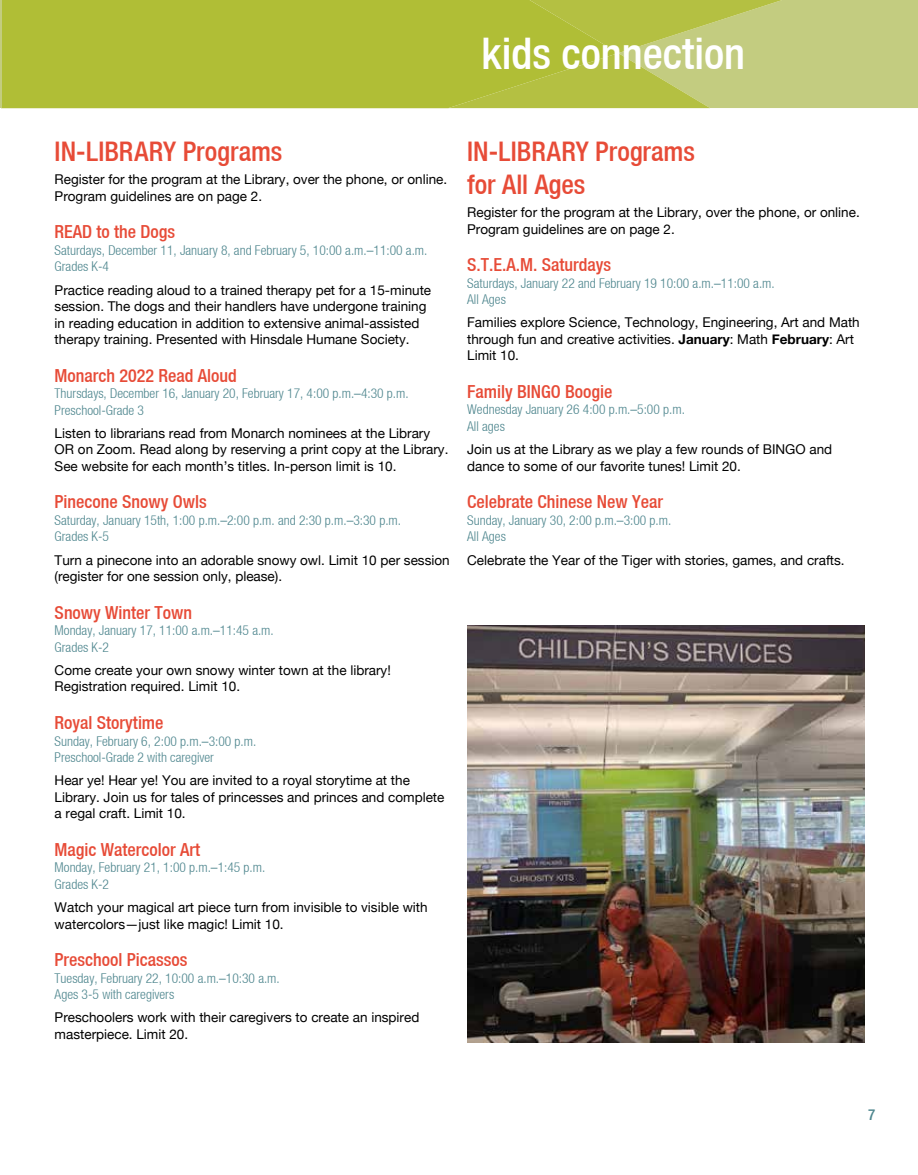
<style>
.page{position:relative;width:918px;height:1175px;background:#fff}
.page>*{position:absolute;margin:0;border:0;box-sizing:border-box;transform-origin:0 0}
.t1{font:500 condensed 43.5px "Helvetica Neue LT";color:#fff}
.t2{font:500 condensed 27px/33px "Helvetica Neue LT";color:#e74b37}
.t3{font:500 condensed 18px "Helvetica Neue LT";color:#e74b37}
.t4{font:500 condensed 15px "Helvetica Neue LT";color:#4e868e}
.t5{font:13.5px/16.5px "Helvetica Neue";color:#000}
.t6{font:300 condensed 13.5px/16.5px "Helvetica Neue LT";color:#4e868e}
.s1{font-weight:700}
</style>
<div class="page">
<div style="left:782px;top:0;width:136px;height:108px;background:#c3cc80"></div>
<svg style="left:0;top:0;width:782px;height:108px"></svg>
<img style="left:468px;top:626px;width:396px;height:416px">
<h1 class="t1" style="left:482px;top:27px;width:265px">kids connection</h1>
<h2 class="t2" style="left:55px;top:135px;width:229px">IN-LIBRARY Programs</h2>
<p class="t5" style="left:55px;top:171px;width:394px">Register for the program at the Library, over the phone, or online.<br>Program guidelines are on page 2.</p>
<h3 class="t3" style="left:55px;top:221px;width:122px">READ to the Dogs</h3>
<p class="t6" style="left:55px;top:242px;width:374px">Saturdays, December 11, January 8, and February 5, 10:00 a.m.–11:00 a.m.<br>Grades K-4</p>
<p class="t5" style="left:55px;top:281px;width:378px">Practice reading aloud to a trained therapy pet for a 15-minute session. The dogs and their handlers have undergone training in reading education in addition to extensive animal-assisted therapy training. Presented with Hinsdale Humane Society.</p>
<h3 class="t3" style="left:55px;top:364px;width:184px">Monarch 2022 Read Aloud</h3>
<p class="t6" style="left:55px;top:385px;width:356px">Thursdays, December 16, January 20, February 17, 4:00 p.m.–4:30 p.m.<br>Preschool-Grade 3</p>
<p class="t5" style="left:55px;top:424px;width:395px">Listen to librarians read from Monarch nominees at the Library<br>OR on Zoom. Read along by reserving a print copy at the Library.<br>See website for each month’s titles. In-person limit is 10.</p>
<h3 class="t3" style="left:55px;top:491px;width:154px">Pinecone Snowy Owls</h3>
<p class="t6" style="left:55px;top:512px;width:348px">Saturday, January 15th, 1:00 p.m.–2:00 p.m. and 2:30 p.m.–3:30 p.m.<br>Grades K-5</p>
<p class="t5" style="left:55px;top:551px;width:397px">Turn a pinecone into an adorable snowy owl. Limit 10 per session (register for one session only, please).</p>
<h3 class="t3" style="left:55px;top:601px;width:139px">Snowy Winter Town</h3>
<p class="t6" style="left:55px;top:622px;width:221px">Monday, January 17, 11:00 a.m.–11:45 a.m.<br>Grades K-2</p>
<p class="t5" style="left:55px;top:661px;width:338px">Come create your own snowy winter town at the library!<br>Registration required. Limit 10.</p>
<h3 class="t3" style="left:55px;top:712px;width:110px">Royal Storytime</h3>
<p class="t6" style="left:55px;top:732px;width:203px">Sunday, February 6, 2:00 p.m.–3:00 p.m.<br>Preschool-Grade 2 with caregiver</p>
<p class="t5" style="left:55px;top:772px;width:391px">Hear ye! Hear ye! You are invited to a royal storytime at the<br>Library. Join us for tales of princesses and princes and complete a regal craft. Limit 10.</p>
<h3 class="t3" style="left:55px;top:838px;width:147px">Magic Watercolor Art</h3>
<p class="t6" style="left:55px;top:859px;width:212px">Monday, February 21, 1:00 p.m.–1:45 p.m.<br>Grades K-2</p>
<p class="t5" style="left:55px;top:898px;width:375px">Watch your magical art piece turn from invisible to visible with watercolors—just like magic! Limit 10.</p>
<h3 class="t3" style="left:55px;top:949px;width:134px">Preschool Picassos</h3>
<p class="t6" style="left:55px;top:969px;width:227px">Tuesday, February 22, 10:00 a.m.–10:30 a.m.<br>Ages 3-5 with caregivers</p>
<p class="t5" style="left:55px;top:1009px;width:366px">Preschoolers work with their caregivers to create an inspired masterpiece. Limit 20.</p>
<h2 class="t2" style="left:467px;top:134px;width:229px">IN-LIBRARY Programs for All Ages</h2>
<p class="t5" style="left:467px;top:204px;width:394px">Register for the program at the Library, over the phone, or online.<br>Program guidelines are on page 2.</p>
<h3 class="t3" style="left:467px;top:254px;width:145px">S.T.E.A.M. Saturdays</h3>
<p class="t6" style="left:467px;top:274px;width:309px">Saturdays, January 22 and February 19 10:00 a.m.–11:00 a.m.<br>All Ages</p>
<p class="t5" style="left:467px;top:314px;width:394px">Families explore Science, Technology, Engineering, Art and Math through fun and creative activities. <span class="s1">January</span>: Math <span class="s1">February</span>: Art<br>Limit 10.</p>
<h3 class="t3" style="left:467px;top:381px;width:147px">Family BINGO Boogie</h3>
<p class="t6" style="left:467px;top:401px;width:219px">Wednesday January 26 4:00 p.m.–5:00 p.m.<br>All ages</p>
<p class="t5" style="left:467px;top:441px;width:367px">Join us at the Library as we play a few rounds of BINGO and dance to some of our favorite tunes! Limit 20.</p>
<h3 class="t3" style="left:467px;top:491px;width:197px">Celebrate Chinese New Year</h3>
<p class="t6" style="left:467px;top:511px;width:206px">Sunday, January 30, 2:00 p.m.–3:00 p.m.<br>All Ages</p>
<p class="t5" style="left:467px;top:551px;width:379px">Celebrate the Year of the Tiger with stories, games, and crafts.</p>
<p class="t4" style="left:868px;top:1105px;width:9px">7</p>
</div>
